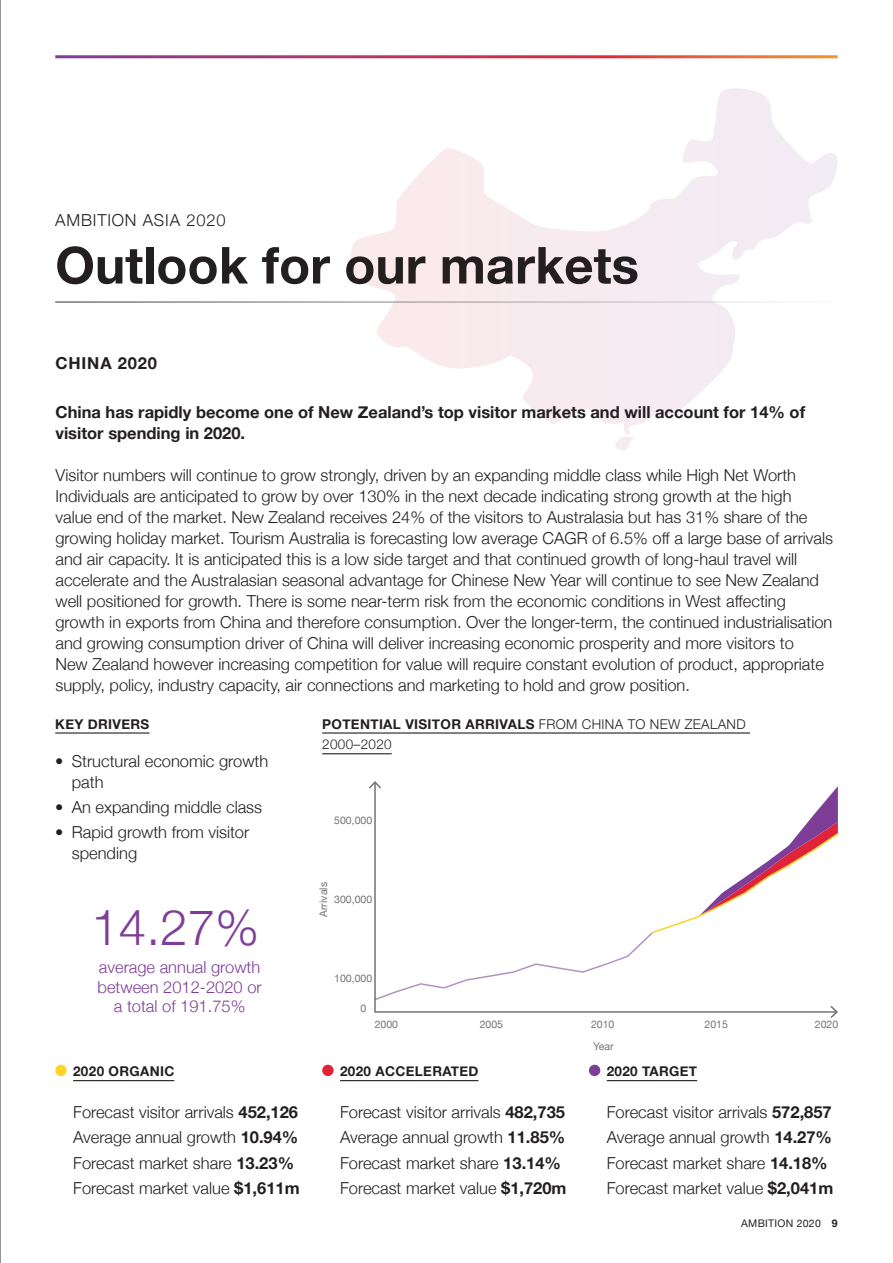
<style>
.page{position:relative;width:893px;height:1263px;background:#fff}
.page>*{position:absolute;margin:0;border:0;box-sizing:border-box;transform-origin:0 0}
.title_1_bold{font:700 51px "Helvetica Neue";color:#231f20}
.standfirst{font:300 49.5px "Helvetica Neue";color:#7e3e98}
.standfirst-2{font:300 16.5px/21px "Helvetica Neue";color:#231f20}
.standfirst-3{font:700 16.5px/21px "Helvetica Neue";color:#231f20}
.bullets{font:300 16.5px/21px "Helvetica Neue";color:#231f20}
.standfirst-4{font:300 16.5px/19.5px "Helvetica Neue";color:#7e3e98;text-align:center}
.title_1_light{font:300 16.5px "Helvetica Neue";letter-spacing:.05em;color:#231f20}
.title_1_light-2{font:700 16.5px "Helvetica Neue";letter-spacing:.05em;color:#231f20}
.graph_title{font:700 13.5px "Helvetica Neue";letter-spacing:.025em;color:#231f20}
.graph_title-2{font:300 13.5px "Helvetica Neue";letter-spacing:.025em;color:#231f20}
.body{font:10.5px "Helvetica Neue";color:#727477}
.t1{font:10.5px "Helvetica Neue";letter-spacing:.025em;color:#231f20}
.s1{font-weight:300}
.s2{font-weight:700}
</style>
<div class="page">
<hr style="left:0;top:0;width:1px;height:1263px;background:#727477">
<svg style="left:351px;top:88px;width:487px;height:363px"></svg>
<hr style="left:55px;top:732px;width:94px;height:1px;background:#231f20">
<hr style="left:73px;top:1080px;width:101px;height:1px;background:#231f20">
<hr style="left:340px;top:1080px;width:138px;height:1px;background:#231f20">
<hr style="left:607px;top:1080px;width:90px;height:1px;background:#231f20">
<hr style="left:322px;top:732px;width:428px;height:1px;background:#231f20">
<hr style="left:322px;top:753px;width:70px;height:1px;background:#231f20">
<svg style="left:369px;top:781px;width:470px;height:237px"></svg>
<hr style="left:55px;top:301px;width:783px;height:2px;background:#727477">
<div style="left:55px;top:1065px;width:12px;height:11px;background:#fdd527;border-radius:50%"></div>
<div style="left:322px;top:1065px;width:12px;height:11px;background:#e1233a;border-radius:50%"></div>
<div style="left:589px;top:1065px;width:11px;height:11px;background:#7e3e98;border-radius:50%"></div>
<p class="title_1_light" style="left:55px;top:210px;width:172px">AMBITION ASIA 2020</p>
<p class="title_1_bold" style="left:55px;top:234px;width:585px">Outlook for our markets</p>
<p class="title_1_light-2" style="left:55px;top:353px;width:103px">CHINA 2020</p>
<p class="standfirst-3" style="left:55px;top:401px;width:751px">China has rapidly become one of New Zealand’s top visitor markets and will account for 14% of visitor spending in 2020.</p>
<p class="standfirst-2" style="left:55px;top:464px;width:779px">Visitor numbers will continue to grow strongly, driven by an expanding middle class while High Net Worth Individuals are anticipated to grow by over 130% in the next decade indicating strong growth at the high<br>value end of the market. New Zealand receives 24% of the visitors to Australasia but has 31% share of the growing holiday market. Tourism Australia is forecasting low average CAGR of 6.5% off a large base of arrivals and air capacity. It is anticipated this is a low side target and that continued growth of long-haul travel will accelerate and the Australasian seasonal advantage for Chinese New Year will continue to see New Zealand well positioned for growth. There is some near-term risk from the economic conditions in West affecting growth in exports from China and therefore consumption. Over the longer-term, the continued industrialisation and growing consumption driver of China will deliver increasing economic prosperity and more visitors to<br>New Zealand however increasing competition for value will require constant evolution of product, appropriate supply, policy, industry capacity, air connections and marketing to hold and grow position.</p>
<p class="graph_title" style="left:55px;top:715px;width:96px">KEY DRIVERS</p>
<p class="bullets" style="left:72px;top:750px;width:198px;text-indent:-16px">• Structural economic growth path</p>
<p class="bullets" style="left:55px;top:796px;width:208px">• An expanding middle class</p>
<p class="bullets" style="left:72px;top:821px;width:179px;text-indent:-16px">• Rapid growth from visitor spending</p>
<p class="graph_title" style="left:322px;top:715px;width:425px">POTENTIAL VISITOR ARRIVALS <span class="s1">FROM CHINA TO NEW ZEALAND</span></p>
<p class="graph_title-2" style="left:322px;top:736px;width:71px">2000–2020</p>
<p class="body" style="left:334px;top:814px;width:39px">500,000</p>
<p class="standfirst" style="left:91px;top:897px;width:169px">14.27%</p>
<p class="standfirst-4" style="left:98px;top:957px;width:166px">average annual growth between 2012-2020 or a total of 191.75%</p>
<p class="graph_title" style="left:73px;top:1063px;width:103px">2020 ORGANIC</p>
<p class="standfirst-2" style="left:73px;top:1101px;width:226px">Forecast visitor arrivals <span class="s2">452,126</span></p>
<p class="standfirst-2" style="left:73px;top:1127px;width:227px">Average annual growth <span class="s2">10.94%</span></p>
<p class="standfirst-2" style="left:73px;top:1152px;width:223px">Forecast market share <span class="s2">13.23%</span></p>
<p class="standfirst-2" style="left:73px;top:1177px;width:228px">Forecast market value <span class="s2">$1,611m</span></p>
<p class="body" style="left:317px;top:917px;width:36px;rotate:-90deg">Arrivals</p>
<p class="body" style="left:334px;top:893px;width:39px">300,000</p>
<p class="body" style="left:334px;top:972px;width:39px">100,000</p>
<p class="body" style="left:360px;top:1001px;width:7px">0</p>
<p class="body" style="left:375px;top:1018px;width:25px">2000</p>
<p class="body" style="left:480px;top:1018px;width:25px">2005</p>
<p class="body" style="left:591px;top:1018px;width:25px">2010</p>
<p class="body" style="left:704px;top:1018px;width:25px">2015</p>
<p class="body" style="left:815px;top:1018px;width:25px">2020</p>
<p class="body" style="left:593px;top:1039px;width:22px">Year</p>
<p class="graph_title" style="left:340px;top:1063px;width:140px">2020 ACCELERATED</p>
<p class="standfirst-2" style="left:340px;top:1101px;width:226px">Forecast visitor arrivals <span class="s2">482,735</span></p>
<p class="standfirst-2" style="left:340px;top:1127px;width:227px">Average annual growth <span class="s2">11.85%</span></p>
<p class="standfirst-2" style="left:340px;top:1152px;width:223px">Forecast market share <span class="s2">13.14%</span></p>
<p class="standfirst-2" style="left:340px;top:1177px;width:228px">Forecast market value <span class="s2">$1,720m</span></p>
<p class="graph_title" style="left:607px;top:1063px;width:92px">2020 TARGET</p>
<p class="standfirst-2" style="left:607px;top:1101px;width:226px">Forecast visitor arrivals <span class="s2">572,857</span></p>
<p class="standfirst-2" style="left:607px;top:1127px;width:227px">Average annual growth <span class="s2">14.27%</span></p>
<p class="standfirst-2" style="left:607px;top:1152px;width:223px">Forecast market share <span class="s2">14.18%</span></p>
<p class="standfirst-2" style="left:607px;top:1177px;width:228px">Forecast market value <span class="s2">$2,041m</span></p>
<p class="t1" style="left:741px;top:1217px;width:98px">AMBITION 2020 <span class="s2">9</span></p>
</div>
